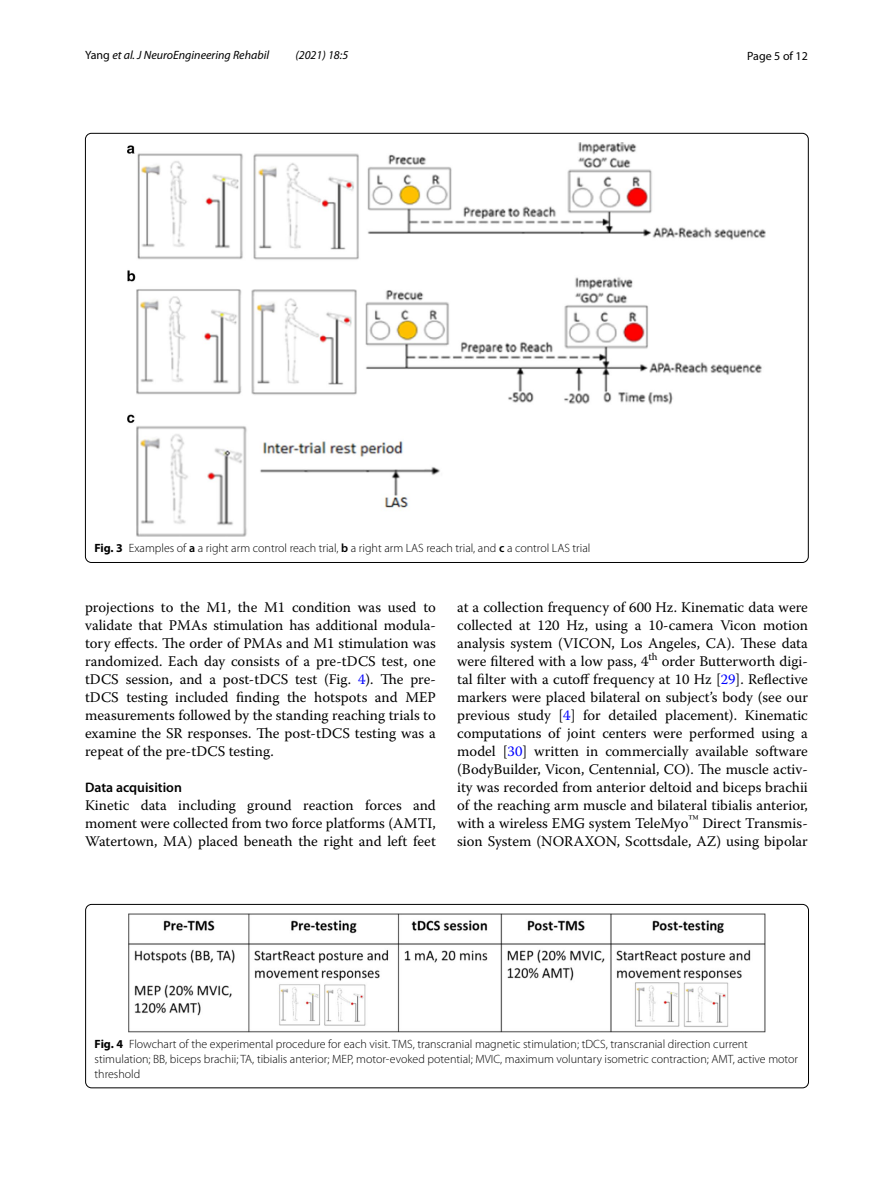
<style>
.page{position:relative;width:893px;height:1187px;background:#fff}
.page>*{position:absolute;margin:0;border:0;box-sizing:border-box;transform-origin:0 0}
.t1{font:14.7px/18px "Warnock Pro";color:#000;text-align:justify}
.t2{font:600 13.8px "Myriad Pro";color:#000}
.t3{font:300 12px/15px "Myriad Pro";color:#000}
.t4{font:italic 12px "Myriad Pro";color:#000}
.t5{font:12px "Myriad Pro";color:#000}
.s1{font-style:normal}
.s2{font-weight:700}
.s3{font-weight:600}
.s4{color:#00f}
</style>
<div class="page">
<img style="left:128px;top:142px;width:638px;height:395px">
<img style="left:128px;top:913px;width:638px;height:119px">
<div style="left:85px;top:904px;width:724px;height:183px;border:1px solid #000;border-radius:6px"></div>
<p class="t4" style="left:85px;top:48px;width:186px"><span class="s1">Yang</span> et al. J NeuroEngineering Rehabil</p>
<p class="t4" style="left:295px;top:48px;width:54px">(2021) 18:5</p>
<p class="t5" style="left:747px;top:48px;width:62px">Page 5 of 12</p>
<p class="t3" style="left:94px;top:540px;width:497px"><span class="s2">Fig. 3</span> Examples of <span class="s3">a</span> a right arm control reach trial, <span class="s3">b</span> a right arm LAS reach trial, and <span class="s3">c</span> a control LAS trial</p>
<p class="t1" style="left:85px;top:597px;width:352px">projections to the M1, the M1 condition was used to validate that PMAs stimulation has additional modula&shy;tory effects. The order of PMAs and M1 stimulation was randomized. Each day consists of a pre-tDCS test, one tDCS session, and a post-tDCS test (Fig. <span class="s4">4</span>). The pre&shy;tDCS testing included finding the hotspots and MEP measurements followed by the standing reaching trials to examine the SR responses. The post-tDCS testing was a repeat of the pre-tDCS testing.</p>
<p class="t2" style="left:85px;top:778px;width:98px">Data acquisition</p>
<p class="t1" style="left:85px;top:795px;width:352px">Kinetic data including ground reaction forces and moment were collected from two force platforms (AMTI, Watertown, MA) placed beneath the right and left feet</p>
<p class="t1" style="left:457px;top:597px;width:352px">at a collection frequency of 600 Hz. Kinematic data were collected at 120 Hz, using a 10-camera Vicon motion analysis system (VICON, Los Angeles, CA). These data were filtered with a low pass, 4<sup>th</sup> order Butterworth digi&shy;tal filter with a cutoff frequency at 10 Hz [<span class="s4">29</span>]. Reflective markers were placed bilateral on subject’s body (see our previous study [<span class="s4">4</span>] for detailed placement). Kinematic computations of joint centers were performed using a model [<span class="s4">30</span>] written in commercially available software (BodyBuilder, Vicon, Centennial, CO). The muscle activ&shy;ity was recorded from anterior deltoid and biceps brachii of the reaching arm muscle and bilateral tibialis anterior, with a wireless EMG system TeleMyo<sup>™</sup> Direct Transmis&shy;sion System (NORAXON, Scottsdale, AZ) using bipolar</p>
<p class="t3" style="left:95px;top:1036px;width:705px"><span class="s2">Fig. 4</span> Flowchart of the experimental procedure for each visit. TMS, transcranial magnetic stimulation; tDCS, transcranial direction current stimulation; BB, biceps brachii; TA, tibialis anterior; MEP, motor-evoked potential; MVIC, maximum voluntary isometric contraction; AMT, active motor threshold</p>
</div>
